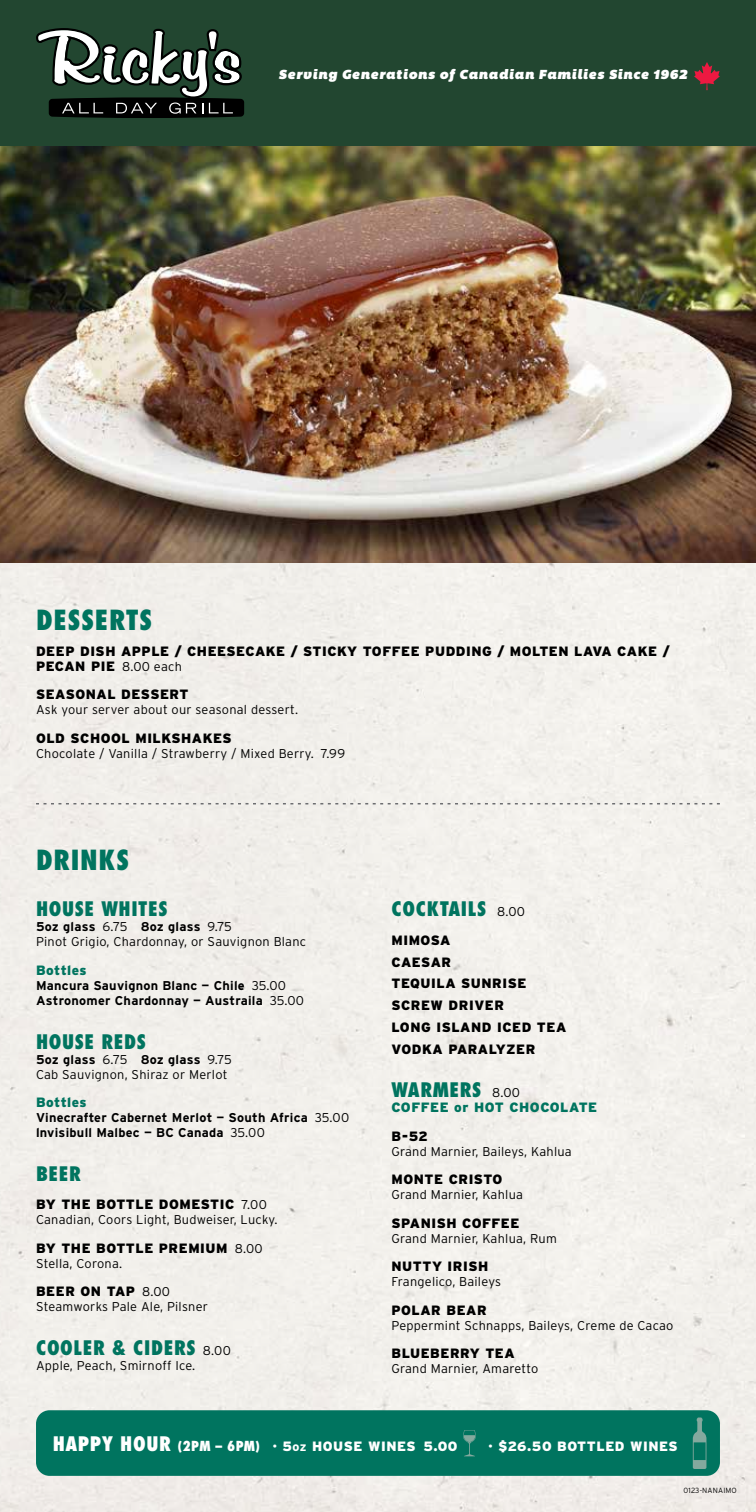
<style>
.page{position:relative;width:756px;height:1512px;background:#fff}
.page>*{position:absolute;margin:0;border:0;box-sizing:border-box;transform-origin:0 0}
.t1{font:800 condensed 27px "Futura Std";letter-spacing:.03em;color:#00745f}
.t2{font:800 condensed 19.5px "Futura Std";letter-spacing:.03em;color:#00745f}
.t3{font:900 13.5px/21.8px "Interstate";letter-spacing:.04em;color:#000}
.t4{font:900 13.5px "Interstate";letter-spacing:.04em;color:#fff}
.t5{font:italic 13.5px "Bemio";letter-spacing:.055em;color:#fff}
.t6{font:900 13.5px "Interstate";letter-spacing:.04em;color:#00745f}
.t7{font:300 12.75px/15px "Interstate";letter-spacing:.02em;color:#000}
.t8{font:700 12.75px/15px "Interstate";letter-spacing:.02em;color:#000}
.t9{font:300 7.5px "Interstate";letter-spacing:.02em;color:#000}
.s1{font-weight:300;font-size:12.75px}
.s2{font-weight:700}
.s3{font-weight:300}
.s4{font-family:"Interstate";font-weight:300;font-stretch:normal;font-size:12.75px;color:#000}
.s5{font-family:"Futura Std";font-weight:800;font-stretch:condensed;font-size:19.5px}
.s6{font-family:"Futura Std";font-weight:800;font-stretch:condensed}
.s7{font-size:9.45px}
</style>
<div class="page">
<div style="left:0;top:0;width:756px;height:147px;background:#224630"></div>
<svg style="left:36px;top:28px;width:208px;height:90px"></svg>
<svg style="left:694px;top:62px;width:26px;height:28px"></svg>
<svg style="left:36px;top:803px;width:684px;height:1px"></svg>
<img style="left:0;top:147px;width:756px;height:416px">
<div style="left:36px;top:1410px;width:684px;height:66px;background:#00745f;border-radius:14px"></div>
<svg style="left:463px;top:1430px;width:13px;height:26px"></svg>
<svg style="left:693px;top:1418px;width:13px;height:51px"></svg>
<p class="t5" style="left:279px;top:64px;width:410px">Serving Generations of Canadian Families Since 1962</p>
<h1 class="t1" style="left:36px;top:603px;width:118px">DESSERTS</h1>
<p class="t3" style="left:36px;top:644px;width:635px;line-height:15px">DEEP DISH APPLE / CHEESECAKE / STICKY TOFFEE PUDDING / MOLTEN LAVA CAKE /<br>PECAN PIE <span class="s1">8.00 each</span></p>
<p class="t3" style="left:36px;top:684px;width:154px">SEASONAL DESSERT</p>
<p class="t7" style="left:36px;top:702px;width:264px">Ask your server about our seasonal dessert.</p>
<p class="t3" style="left:36px;top:727px;width:197px">OLD SCHOOL MILKSHAKES</p>
<p class="t7" style="left:36px;top:746px;width:311px">Chocolate / Vanilla / Strawberry / Mixed Berry. 7.99</p>
<h1 class="t1" style="left:36px;top:843px;width:95px">DRINKS</h1>
<h2 class="t2" style="left:36px;top:897px;width:133px">HOUSE WHITES</h2>
<p class="t7" style="left:36px;top:919px;width:272px"><span class="s2">5oz glass</span> 6.75 <span class="s2">8oz glass</span> 9.75<br>Pinot Grigio, Chardonnay, or Sauvignon Blanc</p>
<p class="t6" style="left:36px;top:962px;width:52px">Bottles</p>
<p class="t8" style="left:36px;top:978px;width:270px">Mancura Sauvignon Blanc — Chile <span class="s3">35.00<br></span>Astronomer Chardonnay — Austraila <span class="s3">35.00</span></p>
<h2 class="t2" style="left:36px;top:1029px;width:111px">HOUSE REDS</h2>
<p class="t7" style="left:36px;top:1051px;width:197px"><span class="s2">5oz glass</span> 6.75 <span class="s2">8oz glass</span> 9.75<br>Cab Sauvignon, Shiraz or Merlot</p>
<p class="t6" style="left:36px;top:1094px;width:52px">Bottles</p>
<p class="t8" style="left:36px;top:1110px;width:315px">Vinecrafter Cabernet Merlot — South Africa <span class="s3">35.00 </span>lnvisibull Malbec — BC Canada <span class="s3">35.00</span></p>
<h2 class="t2" style="left:36px;top:1161px;width:46px">BEER</h2>
<p class="t3" style="left:36px;top:1193px;width:232px">BY THE BOTTLE DOMESTIC <span class="s1">7.00</span></p>
<p class="t7" style="left:36px;top:1212px;width:243px">Canadian, Coors Light, Budweiser, Lucky.</p>
<p class="t3" style="left:36px;top:1237px;width:228px">BY THE BOTTLE PREMIUM <span class="s1">8.00</span></p>
<p class="t7" style="left:36px;top:1256px;width:88px">Stella, Corona.</p>
<p class="t3" style="left:36px;top:1280px;width:136px">BEER ON TAP <span class="s1">8.00</span></p>
<p class="t7" style="left:36px;top:1299px;width:174px">Steamworks Pale Ale, Pilsner</p>
<h2 class="t2" style="left:36px;top:1335px;width:196px">COOLER &amp; CIDERS <span class="s4">8.00</span></h2>
<p class="t7" style="left:36px;top:1358px;width:161px">Apple, Peach, Smirnoff Ice.</p>
<h2 class="t2" style="left:392px;top:897px;width:135px">COCKTAILS <span class="s4">8.00</span></h2>
<p class="t3" style="left:392px;top:929px;width:176px">MIMOSA<br>CAESAR<br>TEQUILA SUNRISE<br>SCREW DRIVER<br>LONG ISLAND ICED TEA<br>VODKA PARALYZER</p>
<h2 class="t2" style="left:392px;top:1078px;width:130px">WARMERS <span class="s4">8.00</span></h2>
<p class="t6" style="left:392px;top:1099px;width:207px">COFFEE or HOT CHOCOLATE</p>
<p class="t3" style="left:392px;top:1125px;width:38px">B-52</p>
<p class="t7" style="left:392px;top:1144px;width:182px">Grand Marnier, Baileys, Kahlua</p>
<p class="t3" style="left:392px;top:1169px;width:112px">MONTE CRISTO</p>
<p class="t7" style="left:392px;top:1187px;width:133px">Grand Marnier, Kahlua</p>
<p class="t3" style="left:392px;top:1212px;width:129px">SPANISH COFFEE</p>
<p class="t7" style="left:392px;top:1231px;width:167px">Grand Marnier, Kahlua, Rum</p>
<p class="t3" style="left:392px;top:1256px;width:98px">NUTTY IRISH</p>
<p class="t7" style="left:392px;top:1274px;width:111px">Frangelico, Baileys</p>
<p class="t3" style="left:392px;top:1299px;width:97px">POLAR BEAR</p>
<p class="t7" style="left:392px;top:1318px;width:283px">Peppermint Schnapps, Baileys, Creme de Cacao</p>
<p class="t3" style="left:392px;top:1343px;width:125px">BLUEBERRY TEA</p>
<p class="t7" style="left:392px;top:1361px;width:148px">Grand Marnier, Amaretto</p>
<p class="t4" style="left:53px;top:1438px;width:406px"><span class="s5">HAPPY HOUR</span> <span class="s6">(2PM – 6PM)</span> · 5<span class="s7">oz</span> HOUSE WINES 5.00</p>
<p class="t4" style="left:489px;top:1438px;width:191px">· $26.50 BOTTLED WINES</p>
<p class="t9" style="left:684px;top:1486px;width:55px">0123-NANAIMO</p>
</div>
